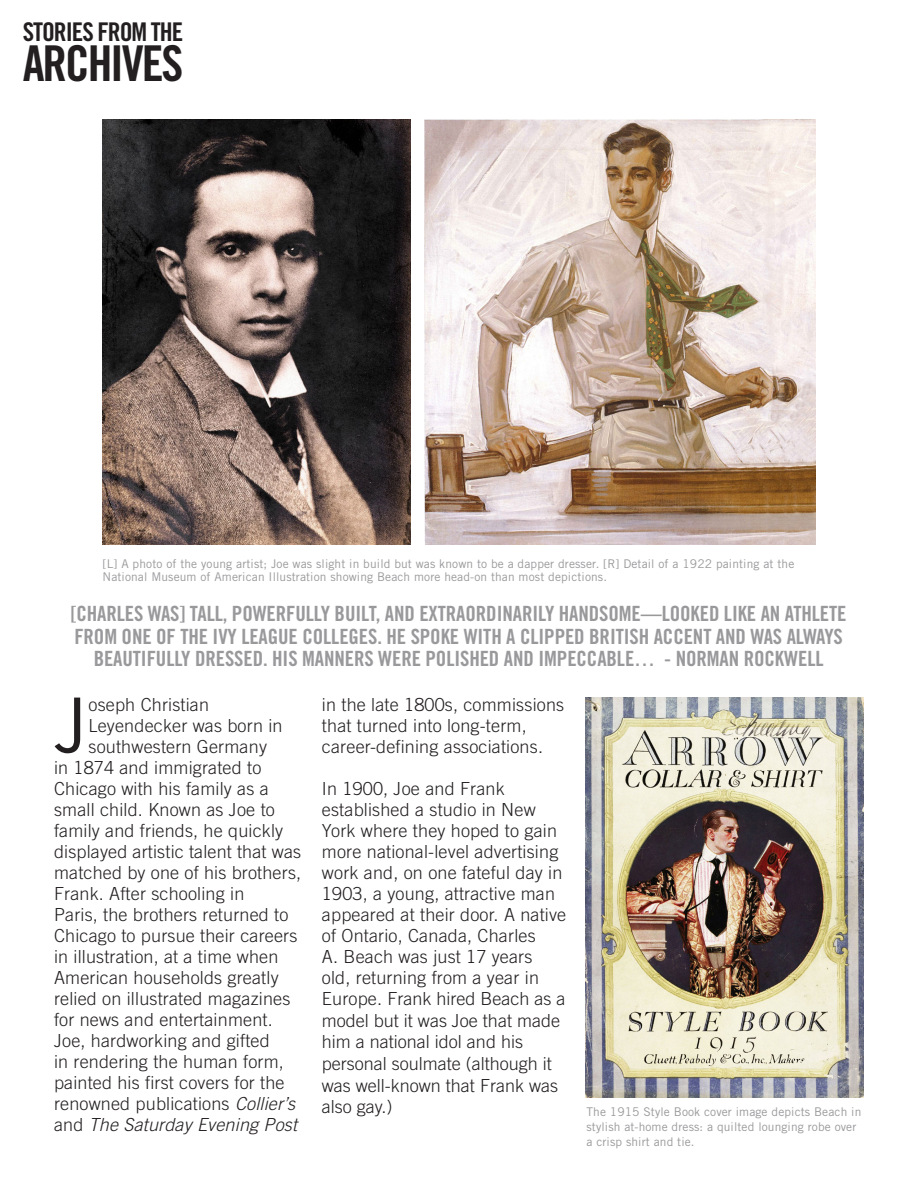
<style>
.page{position:relative;width:918px;height:1188px;background:#fff}
.page>*{position:absolute;margin:0;border:0;box-sizing:border-box;transform-origin:0 0}
.t1{font:76.2px "Trade Gothic LT Std";color:#231f20}
.t2{font:49.35px "Trade Gothic LT Std Bd Cn 20";letter-spacing:-.045em;color:#231f20}
.t3{font:25.8px "Trade Gothic LT Std Bd Cn 20";letter-spacing:-.04em;color:#231f20}
.t4{font:21px/22.5px "Trade Gothic LT Std Bd Cn 20";letter-spacing:-.005em;color:#99989b;text-align:center}
.t5{font:300 18px/21.3px "Trade Gothic LT Std";letter-spacing:.01em;color:#231f20}
.t6{font:italic 300 18px "Trade Gothic LT Std";letter-spacing:.01em;color:#231f20}
.t7{font:12px/15px "Trade Gothic LT Std";letter-spacing:.01em;color:#99989b}
.s1{font-style:italic}
.s2{font-style:normal}
</style>
<div class="page">
<img style="left:586px;top:698px;width:278px;height:400px">
<img style="left:425px;top:119px;width:391px;height:425px">
<img style="left:102px;top:120px;width:308px;height:424px">
<p class="t3" style="left:23px;top:16px;width:162px">STORIES FROM THE</p>
<p class="t2" style="left:23px;top:34px;width:162px">ARCHIVES</p>
<p class="t7" style="left:103px;top:557px;width:693px;line-height:13.5px">[L] A photo of the young artist; Joe was slight in build but was known to be a dapper dresser. [R] Detail of a 1922 painting at the<br>National Museum of American Illustration showing Beach more head-on than most depictions.</p>
<p class="t4" style="left:71px;top:603px;width:777px">[CHARLES WAS] TALL, POWERFULLY BUILT, AND EXTRAORDINARILY HANDSOME—LOOKED LIKE AN ATHLETE<br>FROM ONE OF THE IVY LEAGUE COLLEGES. HE SPOKE WITH A CLIPPED BRITISH ACCENT AND WAS ALWAYS<br>BEAUTIFULLY DRESSED. HIS MANNERS WERE POLISHED AND IMPECCABLE… - NORMAN ROCKWELL</p>
<p class="t1" style="left:54px;top:679px;width:35px">J</p>
<p class="t5" style="left:89px;top:693px;width:122px">oseph Christian</p>
<p class="t5" style="left:322px;top:693px;width:244px">in the late 1800s, commissions that turned into long-term, career-defining associations.</p>
<p class="t5" style="left:322px;top:777px;width:246px">In 1900, Joe and Frank established a studio in New<br>York where they hoped to gain more national-level advertising work and, on one fateful day in<br>1903, a young, attractive man appeared at their door. A native of Ontario, Canada, Charles<br>A. Beach was just 17 years<br>old, returning from a year in<br>Europe. Frank hired Beach as a model but it was Joe that made him a national idol and his personal soulmate (although it was well-known that Frank was also gay.)</p>
<p class="t5" style="left:89px;top:714px;width:195px">Leyendecker was born in</p>
<p class="t5" style="left:89px;top:735px;width:180px">southwestern Germany</p>
<p class="t5" style="left:54px;top:756px;width:209px">in 1874 and immigrated to</p>
<p class="t5" style="left:54px;top:777px;width:216px">Chicago with his family as a</p>
<p class="t5" style="left:54px;top:798px;width:222px">small child. Known as Joe to</p>
<p class="t5" style="left:54px;top:819px;width:231px">family and friends, he quickly</p>
<p class="t5" style="left:54px;top:840px;width:249px">displayed artistic talent that was</p>
<p class="t5" style="left:54px;top:861px;width:249px">matched by one of his brothers,</p>
<p class="t5" style="left:54px;top:882px;width:192px">Frank. After schooling in</p>
<p class="t5" style="left:54px;top:903px;width:236px">Paris, the brothers returned to</p>
<p class="t5" style="left:54px;top:924px;width:245px">Chicago to pursue their careers</p>
<p class="t5" style="left:54px;top:945px;width:226px">in illustration, at a time when</p>
<p class="t5" style="left:54px;top:966px;width:226px">American households greatly</p>
<p class="t5" style="left:54px;top:987px;width:238px">relied on illustrated magazines</p>
<p class="t5" style="left:54px;top:1008px;width:220px">for news and entertainment.</p>
<p class="t5" style="left:54px;top:1029px;width:217px">Joe, hardworking and gifted</p>
<p class="t5" style="left:54px;top:1050px;width:231px">in rendering the human form,</p>
<p class="t5" style="left:54px;top:1071px;width:232px">painted his first covers for the</p>
<p class="t5" style="left:54px;top:1092px;width:243px">renowned publications <span class="s1">Collier’s</span></p>
<p class="t6" style="left:54px;top:1113px;width:245px"><span class="s2">and</span> The Saturday Evening Post</p>
<p class="t7" style="left:586px;top:1104px;width:276px">The 1915 Style Book cover image depicts Beach in stylish at-home dress: a quilted lounging robe over a crisp shirt and tie.</p>
</div>
